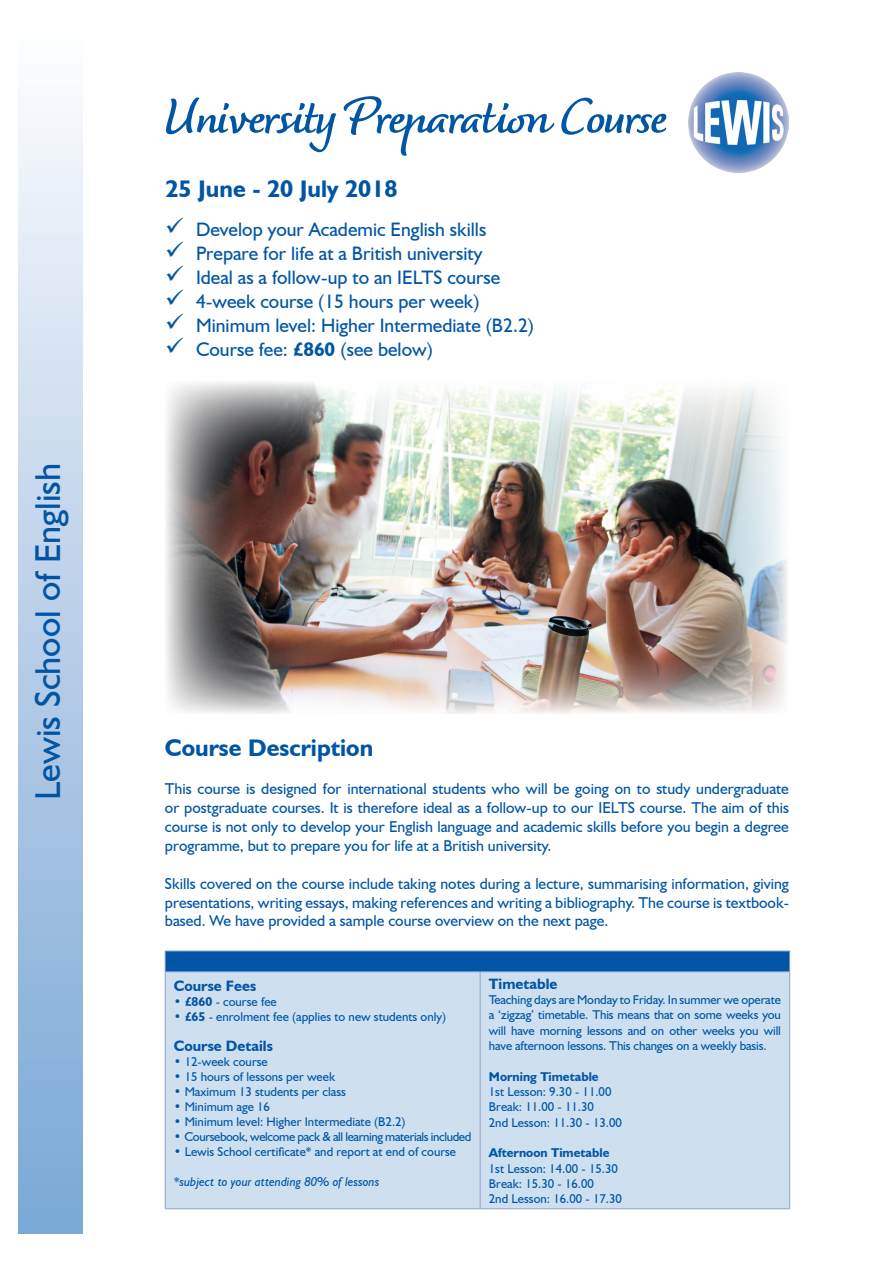
<style>
.page{position:relative;width:893px;height:1263px;background:#fff}
.page>*{position:absolute;margin:0;border:0;box-sizing:border-box;transform-origin:0 0}
.t1{font:700 58.5px "Dolce";letter-spacing:-.04em;color:#0155a5}
.t2{font:36px "Humanist 521 BT";color:#0155a5}
.t3{font:700 24px "Humanist 521 BT";color:#0155a5}
.t4{font:19.5px "Humanist 521 BT";color:#0155a5}
.t5{font:15.75px/18.9px "Humanist 521 BT";color:#0155a5;text-align:justify}
.t6{font:700 15px "Humanist 521 BT";color:#0155a5}
.t7{font:12.75px/15.3px "Humanist 521 BT";color:#0155a5}
.t8{font:12.75px "Humanist 521 BT";letter-spacing:-.03em;color:#0155a5}
.t9{font:italic 12.75px "Humanist 521 BT";color:#0155a5}
.t10{font:700 12.75px "Humanist 521 BT";color:#0155a5}
.s1{font-weight:700}
</style>
<div class="page">
<div style="left:18px;top:30px;width:64px;height:1203px;background:linear-gradient(to bottom,#fcfbfd,#78a6d5)"></div>
<div style="left:165px;top:951px;width:625px;height:21px;background:#0155a5"></div>
<div style="left:166px;top:972px;width:623px;height:236px;background:#cee0f0"></div>
<hr style="left:165px;top:950px;width:315px;height:1px;background:#90a2cf">
<svg style="left:165px;top:951px;width:1px;height:20px"></svg>
<hr style="left:480px;top:950px;width:310px;height:1px;background:#90a2cf">
<svg style="left:789px;top:951px;width:1px;height:20px"></svg>
<hr style="left:165px;top:971px;width:315px;height:1px;background:#90a2cf">
<hr style="left:165px;top:972px;width:1px;height:236px;background:#90a2cf">
<hr style="left:480px;top:971px;width:310px;height:1px;background:#90a2cf">
<hr style="left:480px;top:972px;width:1px;height:236px;background:#90a2cf">
<hr style="left:789px;top:972px;width:1px;height:236px;background:#90a2cf">
<hr style="left:165px;top:1208px;width:315px;height:1px;background:#90a2cf">
<hr style="left:480px;top:1208px;width:310px;height:1px;background:#90a2cf">
<img style="left:689px;top:73px;width:100px;height:99px">
<img style="left:166px;top:382px;width:621px;height:331px">
<h2 class="t2" style="left:26px;top:800px;width:338px;rotate:-90deg">Lewis School of English</h2>
<h1 class="t1" style="left:165px;top:77px;width:504px">University Preparation Course</h1>
<h3 class="t3" style="left:165px;top:174px;width:233px">25 June - 20 July 2018</h3>
<p class="t4" style="left:165px;top:217px;width:323px">✓ Develop your Academic English skills</p>
<p class="t4" style="left:165px;top:241px;width:319px">✓ Prepare for life at a British university</p>
<p class="t4" style="left:165px;top:265px;width:337px">✓ Ideal as a follow-up to an IELTS course</p>
<p class="t4" style="left:165px;top:289px;width:316px">✓ 4-week course (15 hours per week)</p>
<p class="t4" style="left:165px;top:313px;width:370px">✓ Minimum level: Higher Intermediate (B2.2)</p>
<p class="t4" style="left:165px;top:337px;width:269px">✓ Course fee: <span class="s1">£860</span> (see below)</p>
<h3 class="t3" style="left:165px;top:733px;width:210px">Course Description</h3>
<p class="t5" style="left:165px;top:779px;width:626px">This course is designed for international students who will be going on to study undergraduate or postgraduate courses. It is therefore ideal as a follow-up to our IELTS course. The aim of this course is not only to develop your English language and academic skills before you begin a degree programme, but to prepare you for life at a British university.</p>
<p class="t5" style="left:165px;top:873px;width:626px">Skills covered on the course include taking notes during a lecture, summarising information, giving presentations, writing essays, making references and writing a bibliography. The course is textbook&shy;based. We have provided a sample course overview on the next page.</p>
<p class="t6" style="left:174px;top:976px;width:84px">Course Fees</p>
<p class="t7" style="left:174px;top:994px;width:104px">• <span class="s1">£860</span> - course fee</p>
<p class="t7" style="left:174px;top:1009px;width:274px">• <span class="s1">£65</span> - enrolment fee (applies to new students only)</p>
<p class="t6" style="left:174px;top:1036px;width:100px">Course Details</p>
<p class="t7" style="left:174px;top:1054px;width:95px">• 12-week course</p>
<p class="t7" style="left:174px;top:1069px;width:163px">• 15 hours of lessons per week</p>
<p class="t7" style="left:174px;top:1084px;width:173px">• Maximum 13 students per class</p>
<p class="t7" style="left:174px;top:1099px;width:98px">• Minimum age 16</p>
<p class="t7" style="left:174px;top:1114px;width:233px">• Minimum level: Higher Intermediate (B2.2)</p>
<p class="t8" style="left:174px;top:1129px;width:299px">• Coursebook, welcome pack &amp; all learning materials included</p>
<p class="t7" style="left:174px;top:1144px;width:284px">• Lewis School certificate* and report at end of course</p>
<p class="t9" style="left:174px;top:1174px;width:207px">*subject to your attending 80% of lessons</p>
<p class="t6" style="left:489px;top:974px;width:70px">Timetable</p>
<p class="t7" style="left:489px;top:992px;width:294px;text-align:justify">Teaching days are Monday to Friday. In summer we operate a ‘zigzag’ timetable. This means that on some weeks you will have morning lessons and on other weeks you will have afternoon lessons. This changes on a weekly basis.</p>
<p class="t10" style="left:489px;top:1068px;width:111px">Morning Timetable</p>
<p class="t7" style="left:489px;top:1084px;width:135px">1st Lesson: 9.30 - 11.00<br>Break: 11.00 - 11.30<br>2nd Lesson: 11.30 - 13.00</p>
<p class="t10" style="left:489px;top:1145px;width:122px">Afternoon Timetable</p>
<p class="t7" style="left:489px;top:1160px;width:135px">1st Lesson: 14.00 - 15.30<br>Break: 15.30 - 16.00<br>2nd Lesson: 16.00 - 17.30</p>
</div>
